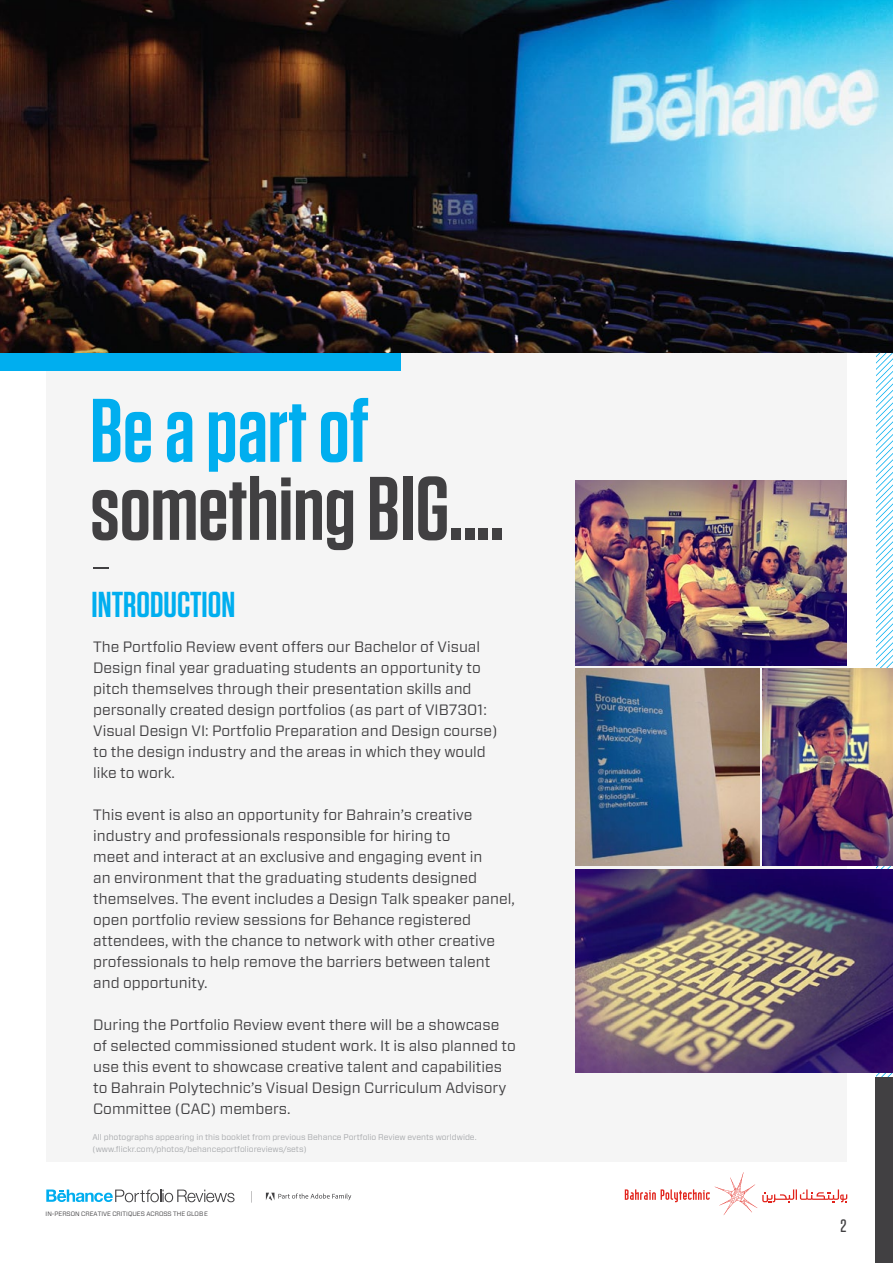
<style>
.page{position:relative;width:893px;height:1263px;background:#fff}
.page>*{position:absolute;margin:0;border:0;box-sizing:border-box;transform-origin:0 0}
.t1{font:600 90px "Tungsten";color:#414042}
.t2{font:600 90px "Tungsten";color:#00aeef}
.t3{font:600 36px "Tungsten";color:#00aeef}
.t4{font:500 18px "Tungsten";color:#414042}
.t5{font:15px/21px "Forza";color:#414042}
.t6{font:8.25px/12px "Forza";color:#a7a9ac}
.t7{font:6.3px "Forza";color:#414042}
</style>
<div class="page">
<div style="left:46px;top:46px;width:801px;height:1116px;background:#f5f5f5"></div>
<svg style="left:876px;top:352px;width:17px;height:725px"></svg>
<div style="left:0;top:352px;width:400px;height:18px;background:#00aeef"></div>
<svg style="left:46px;top:1189px;width:189px;height:13px"></svg>
<svg style="left:266px;top:1193px;width:85px;height:7px"></svg>
<svg style="left:251px;top:1191px;width:1px;height:12px"></svg>
<svg style="left:94px;top:568px;width:15px;height:1px"></svg>
<img style="left:576px;top:669px;width:183px;height:196px">
<img style="left:576px;top:480px;width:271px;height:185px">
<img style="left:576px;top:869px;width:317px;height:203px">
<img style="left:763px;top:669px;width:130px;height:196px">
<div style="left:876px;top:1077px;width:17px;height:186px;background:#414042"></div>
<svg style="left:625px;top:1172px;width:222px;height:43px"></svg>
<img style="left:0;top:0;width:893px;height:352px">
<h1 class="t2" style="left:90px;top:383px;width:280px">Be a part of</h1>
<h1 class="t1" style="left:90px;top:461px;width:415px">something BIG....</h1>
<h2 class="t3" style="left:92px;top:585px;width:145px">INTRODUCTION</h2>
<p class="t5" style="left:93px;top:636px;width:406px">The Portfolio Review event offers our Bachelor of Visual Design final year graduating students an opportunity to pitch themselves through their presentation skills and personally created design portfolios (as part of VIB7301:<br>Visual Design VI: Portfolio Preparation and Design course) to the design industry and the areas in which they would like to work.</p>
<p class="t5" style="left:93px;top:804px;width:423px">This event is also an opportunity for Bahrain’s creative industry and professionals responsible for hiring to<br>meet and interact at an exclusive and engaging event in<br>an environment that the graduating students designed themselves. The event includes a Design Talk speaker panel, open portfolio review sessions for Behance registered attendees, with the chance to network with other creative professionals to help remove the barriers between talent and opportunity.</p>
<p class="t5" style="left:93px;top:1014px;width:424px">During the Portfolio Review event there will be a showcase of selected commissioned student work. It is also planned to use this event to showcase creative talent and capabilities to Bahrain Polytechnic’s Visual Design Curriculum Advisory Committee (CAC) members.</p>
<p class="t6" style="left:93px;top:1131px;width:386px">All photographs appearing in this booklet from previous Behance Portfolio Review events worldwide. (www.flickr.com/photos/behanceportfolioreviews/sets)</p>
<p class="t7" style="left:46px;top:1209px;width:164px">IN-PERSON CREATIVE CRITIQUES ACROSS THE GLOBE</p>
<p class="t4" style="left:841px;top:1216px;width:8px">2</p>
</div>
